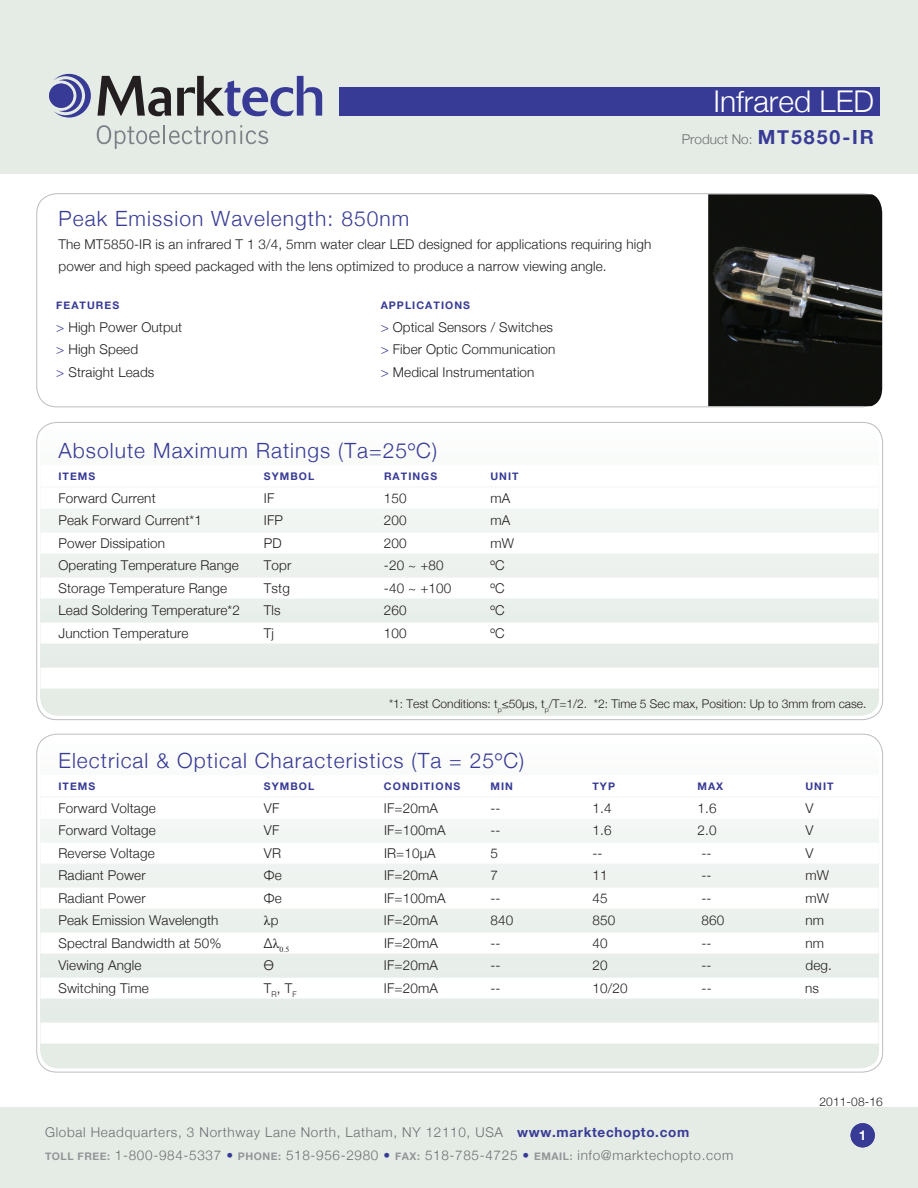
<style>
.page{position:relative;width:918px;height:1188px;background:#fff}
.page>*{position:absolute;margin:0;border:0;box-sizing:border-box;transform-origin:0 0}
.t1{font:300 30px "Helvetica Neue";color:#fff}
.t2{font:300 21px "Helvetica Neue";letter-spacing:.05em;color:#383b95}
.t3{font:300 13.5px/22.5px "Helvetica Neue";letter-spacing:.01em;color:#231f20}
.t4{font:300 13.5px/22.5px "Helvetica Neue";letter-spacing:.05em;color:#6d6e71}
.t5{font:300 13.5px "Helvetica Neue";color:#6d6e71}
.t6{font:13.5px "Times New Roman";color:#231f20}
.t7{font:700 13.5px "Helvetica Neue";color:#fff}
.t8{font:300 12px "Helvetica Neue";color:#231f20}
.t9{font:700 10.5px "Helvetica Neue";letter-spacing:.1em;color:#383b95}
.t10{font:7.8px "Times New Roman";color:#231f20}
.s1{color:#383b95}
.s2{font-weight:700;font-size:19.5px;color:#383b95}
.s3{font-family:"Helvetica Neue";font-weight:300}
.s4{font-weight:700;color:#383b95}
.s5{font-weight:700;font-size:10.5px;color:#939598}
</style>
<div class="page">
<div style="left:0;top:0;width:918px;height:173px;background:#e5ece6"></div>
<svg style="left:40px;top:425px;width:839px;height:291px;fill:#ecf1ed"></svg>
<div style="left:41px;top:465px;width:837px;height:21px;background:#fff"></div>
<div style="left:41px;top:488px;width:837px;height:21px;background:#fff"></div>
<div style="left:41px;top:533px;width:837px;height:21px;background:#fff"></div>
<div style="left:41px;top:578px;width:837px;height:21px;background:#fff"></div>
<div style="left:41px;top:623px;width:837px;height:21px;background:#fff"></div>
<div style="left:41px;top:668px;width:837px;height:21px;background:#fff"></div>
<img style="left:708px;top:194px;width:174px;height:212px">
<svg style="left:40px;top:737px;width:839px;height:332px;fill:#ecf1ed"></svg>
<div style="left:340px;top:87px;width:540px;height:28px;background:#383b95"></div>
<svg style="left:97px;top:125px;width:171px;height:24px"></svg>
<svg style="left:54px;top:74px;width:37px;height:44px"></svg>
<div style="left:49px;top:84px;width:24px;height:24px;background:#383b95;border-radius:50%"></div>
<svg style="left:97px;top:76px;width:74px;height:40px"></svg>
<svg style="left:177px;top:76px;width:145px;height:40px"></svg>
<div style="left:0;top:1107px;width:918px;height:81px;background:#e5ece6"></div>
<div style="left:851px;top:1123px;width:24px;height:24px;background:#383b95;border-radius:50%"></div>
<div style="left:40px;top:775px;width:839px;height:21px;background:#fff"></div>
<div style="left:40px;top:798px;width:839px;height:21px;background:#fff"></div>
<div style="left:40px;top:843px;width:839px;height:21px;background:#fff"></div>
<div style="left:40px;top:888px;width:839px;height:21px;background:#fff"></div>
<div style="left:40px;top:933px;width:839px;height:21px;background:#fff"></div>
<div style="left:40px;top:978px;width:839px;height:21px;background:#fff"></div>
<div style="left:40px;top:1023px;width:839px;height:21px;background:#fff"></div>
<h2 class="t2" style="left:58px;top:206px;width:352px">Peak Emission Wavelength: 850nm</h2>
<p class="t3" style="left:58px;top:233px;width:594px">The MT5850-IR is an infrared T 1 3/4, 5mm water clear LED designed for applications requiring high power and high speed packaged with the lens optimized to produce a narrow viewing angle.</p>
<p class="t9" style="left:56px;top:302px;width:64px">FEATURES</p>
<p class="t3" style="left:56px;top:316px;width:128px"><span class="s1">&gt;</span> High Power Output <span class="s1">&gt;</span> High Speed<br><span class="s1">&gt;</span> Straight Leads</p>
<p class="t9" style="left:381px;top:302px;width:91px">APPLICATIONS</p>
<p class="t3" style="left:381px;top:316px;width:176px"><span class="s1">&gt;</span> Optical Sensors / Switches <span class="s1">&gt;</span> Fiber Optic Communication <span class="s1">&gt;</span> Medical Instrumentation</p>
<h2 class="t2" style="left:58px;top:442px;width:380px">Absolute Maximum Ratings (Ta=25ºC)</h2>
<p class="t9" style="left:58px;top:472px;width:38px">ITEMS</p>
<p class="t9" style="left:264px;top:472px;width:52px">SYMBOL</p>
<p class="t9" style="left:384px;top:472px;width:55px">RATINGS</p>
<p class="t9" style="left:491px;top:472px;width:30px">UNIT</p>
<p class="t3" style="left:58px;top:488px;width:99px">Forward Current</p>
<p class="t3" style="left:264px;top:488px;width:12px">IF</p>
<p class="t3" style="left:384px;top:488px;width:24px">150</p>
<p class="t3" style="left:490px;top:488px;width:21px">mA</p>
<p class="t3" style="left:58px;top:510px;width:145px">Peak Forward Current*1</p>
<p class="t3" style="left:264px;top:510px;width:21px">IFP</p>
<p class="t3" style="left:384px;top:510px;width:24px">200</p>
<p class="t3" style="left:491px;top:510px;width:21px">mA</p>
<p class="t3" style="left:58px;top:533px;width:108px">Power Dissipation</p>
<p class="t3" style="left:264px;top:533px;width:19px">PD</p>
<p class="t3" style="left:384px;top:533px;width:24px">200</p>
<p class="t3" style="left:490px;top:533px;width:25px">mW</p>
<p class="t3" style="left:58px;top:555px;width:182px">Operating Temperature Range</p>
<p class="t3" style="left:264px;top:555px;width:29px">Topr</p>
<p class="t3" style="left:384px;top:555px;width:61px">-20 ~ +80</p>
<p class="t3" style="left:490px;top:555px;width:16px">ºC</p>
<p class="t3" style="left:58px;top:578px;width:170px">Storage Temperature Range</p>
<p class="t3" style="left:264px;top:578px;width:27px">Tstg</p>
<p class="t3" style="left:384px;top:578px;width:69px">-40 ~ +100</p>
<p class="t3" style="left:490px;top:578px;width:16px">ºC</p>
<p class="t3" style="left:58px;top:600px;width:183px">Lead Soldering Temperature*2</p>
<p class="t3" style="left:264px;top:600px;width:18px">Tls</p>
<p class="t3" style="left:384px;top:600px;width:24px">260</p>
<p class="t3" style="left:490px;top:600px;width:16px">ºC</p>
<p class="t3" style="left:58px;top:623px;width:132px">Junction Temperature</p>
<p class="t3" style="left:264px;top:623px;width:12px">Tj</p>
<p class="t3" style="left:384px;top:623px;width:24px">100</p>
<p class="t3" style="left:490px;top:623px;width:16px">ºC</p>
<h1 class="t1" style="left:713px;top:83px;width:162px">Infrared LED</h1>
<p class="t5" style="left:682px;top:134px;width:194px">Product No: <span class="s2">MT5850-IR</span></p>
<p class="t8" style="left:389px;top:700px;width:479px">*1: Test Conditions: t<sub>p</sub>≤50µs, t<sub>p</sub>/T=1/2. *2: Time 5 Sec max, Position: Up to 3mm from case.</p>
<h2 class="t2" style="left:58px;top:747px;width:467px">Electrical &amp; Optical Characteristics (Ta = 25ºC)</h2>
<p class="t9" style="left:58px;top:782px;width:38px">ITEMS</p>
<p class="t9" style="left:264px;top:782px;width:52px">SYMBOL</p>
<p class="t9" style="left:384px;top:782px;width:78px">CONDITIONS</p>
<p class="t9" style="left:491px;top:782px;width:24px">MIN</p>
<p class="t9" style="left:592px;top:782px;width:24px">TYP</p>
<p class="t9" style="left:697px;top:782px;width:27px">MAX</p>
<p class="t9" style="left:806px;top:782px;width:30px">UNIT</p>
<p class="t3" style="left:58px;top:798px;width:99px">Forward Voltage</p>
<p class="t3" style="left:264px;top:798px;width:17px">VF</p>
<p class="t3" style="left:384px;top:798px;width:55px">IF=20mA</p>
<p class="t3" style="left:490px;top:798px;width:12px">--</p>
<p class="t3" style="left:593px;top:798px;width:21px">1.4</p>
<p class="t3" style="left:698px;top:798px;width:21px">1.6</p>
<p class="t3" style="left:805px;top:798px;width:10px">V</p>
<p class="t3" style="left:58px;top:820px;width:99px">Forward Voltage</p>
<p class="t3" style="left:264px;top:820px;width:17px">VF</p>
<p class="t3" style="left:384px;top:820px;width:63px">IF=100mA</p>
<p class="t3" style="left:491px;top:820px;width:12px">--</p>
<p class="t3" style="left:593px;top:820px;width:21px">1.6</p>
<p class="t3" style="left:698px;top:820px;width:21px">2.0</p>
<p class="t3" style="left:805px;top:820px;width:10px">V</p>
<p class="t3" style="left:58px;top:843px;width:98px">Reverse Voltage</p>
<p class="t3" style="left:264px;top:843px;width:19px">VR</p>
<p class="t3" style="left:384px;top:843px;width:53px">IR=10µA</p>
<p class="t3" style="left:491px;top:843px;width:9px">5</p>
<p class="t3" style="left:593px;top:843px;width:12px">--</p>
<p class="t3" style="left:701px;top:843px;width:12px">--</p>
<p class="t3" style="left:806px;top:843px;width:10px">V</p>
<p class="t3" style="left:58px;top:865px;width:89px">Radiant Power</p>
<p class="t3" style="left:264px;top:864px;width:19px">Фe</p>
<p class="t3" style="left:384px;top:864px;width:55px">IF=20mA</p>
<p class="t3" style="left:491px;top:864px;width:9px">7</p>
<p class="t3" style="left:593px;top:864px;width:17px">11</p>
<p class="t3" style="left:701px;top:864px;width:12px">--</p>
<p class="t3" style="left:806px;top:864px;width:25px">mW</p>
<p class="t3" style="left:58px;top:888px;width:89px">Radiant Power</p>
<p class="t3" style="left:264px;top:886px;width:19px">Фe</p>
<p class="t3" style="left:384px;top:888px;width:63px">IF=100mA</p>
<p class="t3" style="left:491px;top:888px;width:12px">--</p>
<p class="t3" style="left:593px;top:888px;width:17px">45</p>
<p class="t3" style="left:701px;top:888px;width:12px">--</p>
<p class="t3" style="left:806px;top:888px;width:25px">mW</p>
<p class="t3" style="left:58px;top:909px;width:161px">Peak Emission Wavelength</p>
<p class="t6" style="left:264px;top:912px;width:16px">λ<span class="s3">p</span></p>
<p class="t3" style="left:384px;top:910px;width:55px">IF=20mA</p>
<p class="t3" style="left:491px;top:910px;width:24px">840</p>
<p class="t3" style="left:593px;top:910px;width:24px">850</p>
<p class="t3" style="left:701px;top:910px;width:24px">860</p>
<p class="t3" style="left:806px;top:910px;width:20px">nm</p>
<p class="t3" style="left:58px;top:931px;width:165px">Spectral Bandwidth at 50%</p>
<p class="t10" style="left:264px;top:945px;width:27px"><sup>∆</sup><sup>λ</sup>0.5</p>
<p class="t3" style="left:384px;top:933px;width:55px">IF=20mA</p>
<p class="t3" style="left:491px;top:933px;width:12px">--</p>
<p class="t3" style="left:593px;top:933px;width:17px">40</p>
<p class="t3" style="left:701px;top:933px;width:12px">--</p>
<p class="t3" style="left:806px;top:933px;width:20px">nm</p>
<p class="t3" style="left:58px;top:955px;width:84px">Viewing Angle</p>
<p class="t3" style="left:264px;top:954px;width:12px">Ө</p>
<p class="t3" style="left:384px;top:955px;width:55px">IF=20mA</p>
<p class="t3" style="left:491px;top:955px;width:12px">--</p>
<p class="t3" style="left:593px;top:955px;width:17px">20</p>
<p class="t3" style="left:701px;top:955px;width:12px">--</p>
<p class="t3" style="left:806px;top:955px;width:28px">deg.</p>
<p class="t3" style="left:58px;top:976px;width:92px">Switching Time</p>
<p class="t3" style="left:264px;top:976px;width:34px">T<sub>R</sub>, T<sub>F</sub></p>
<p class="t3" style="left:384px;top:978px;width:55px">IF=20mA</p>
<p class="t3" style="left:490px;top:978px;width:12px">--</p>
<p class="t3" style="left:593px;top:978px;width:37px">10/20</p>
<p class="t3" style="left:702px;top:978px;width:12px">--</p>
<p class="t3" style="left:805px;top:978px;width:15px">ns</p>
<p class="t8" style="left:819px;top:1097px;width:65px">2011-08-16</p>
<p class="t4" style="left:45px;top:1121px;width:690px">Global Headquarters, 3 Northway Lane North, Latham, NY 12110, USA <span class="s4">www.marktechopto.com<br></span><span class="s5">TOLL FREE:</span> 1-800-984-5337 <span class="s1">•</span> <span class="s5">PHONE:</span> 518-956-2980 <span class="s1">•</span> <span class="s5">FAX:</span> 518-785-4725 <span class="s1">•</span> <span class="s5">EMAIL:</span> info@marktechopto.com</p>
<p class="t7" style="left:859px;top:1130px;width:9px">1</p>
</div>
